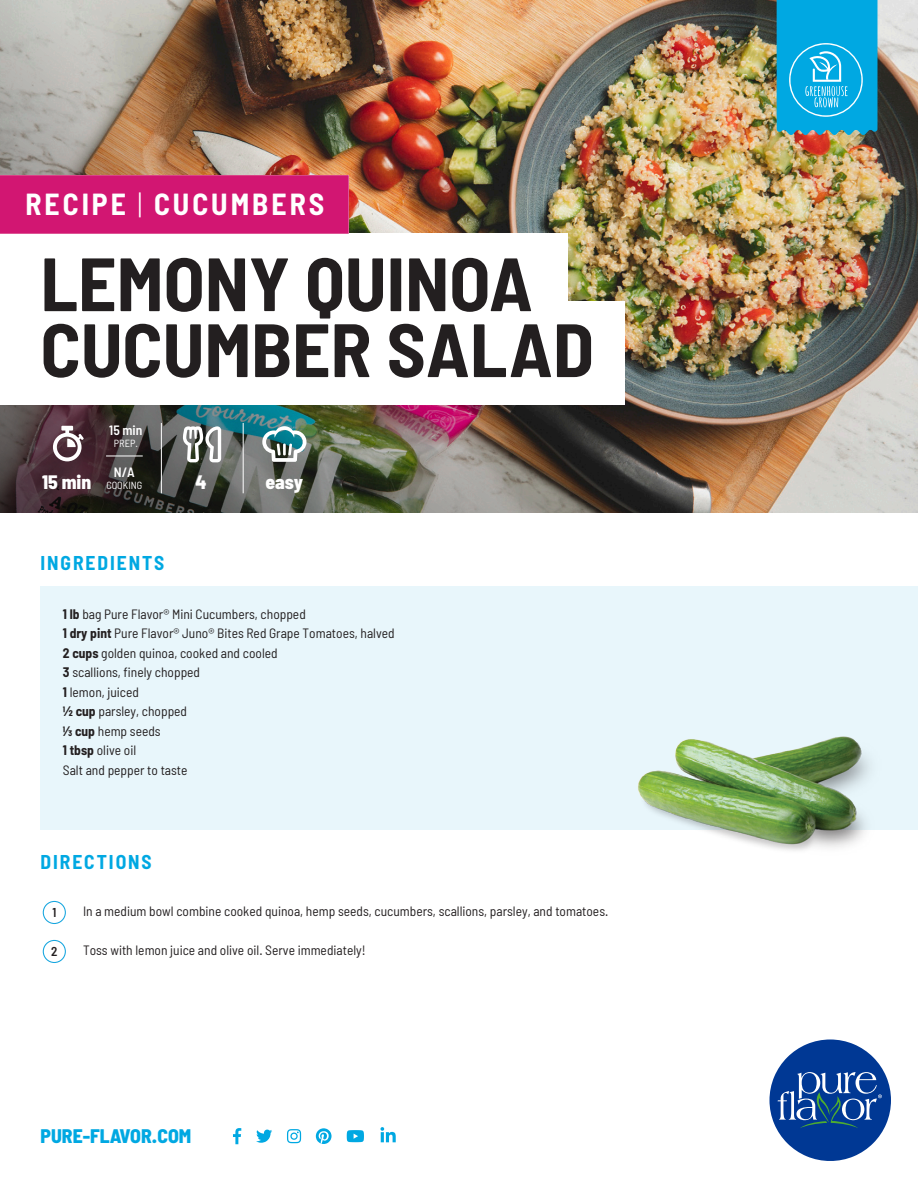
<style>
.page{position:relative;width:918px;height:1188px;background:#fff}
.page>*{position:absolute;margin:0;border:0;box-sizing:border-box;transform-origin:0 0}
.t1{font:700 semi-condensed 75.3px/65.8px "Barlow";color:#231f20}
.t2{font:700 semi-condensed 29.7px "Barlow";letter-spacing:.1em;color:#fff}
.t3{font:800 semi-condensed 19.65px "Barlow";color:#00a8e2}
.t4{font:700 semi-condensed 19.5px "Barlow";letter-spacing:.1em;color:#00a8e2}
.t5{font:800 semi-condensed 19.5px "Barlow";color:#fff}
.t6{font:semi-condensed 13.5px/19.5px "Barlow";color:#231f20}
.t7{font:600 semi-condensed 13.5px "Barlow";color:#fff}
.t8{font:600 semi-condensed 12.9px "Barlow";color:#231f20}
.t9{font:semi-condensed 10.35px "Barlow";color:#fff}
.s1{font-weight:300}
.s2{font-weight:700}
</style>
<div class="page">
<img style="left:0;top:0;width:918px;height:513px">
<div style="left:40px;top:587px;width:878px;height:243px;background:#e8f6fb"></div>
<svg style="left:183px;top:426px;width:38px;height:36px"></svg>
<svg style="left:262px;top:426px;width:45px;height:36px"></svg>
<svg style="left:53px;top:426px;width:31px;height:35px"></svg>
<hr style="left:161px;top:423px;width:1px;height:70px;background:#fff">
<hr style="left:243px;top:423px;width:1px;height:70px;background:#fff">
<hr style="left:106px;top:456px;width:37px;height:1px;background:#fff">
<div style="left:0;top:233px;width:567px;height:103px;background:#fff"></div>
<div style="left:0;top:302px;width:625px;height:103px;background:#fff"></div>
<svg style="left:770px;top:1040px;width:121px;height:121px"></svg>
<svg style="left:777px;top:0;width:100px;height:135px;background:#13ace1"></svg>
<svg style="left:233px;top:1128px;width:131px;height:16px"></svg>
<svg style="left:381px;top:1127px;width:15px;height:15px"></svg>
<div style="left:43px;top:901px;width:23px;height:23px;border:1px solid #17a6df;border-radius:50%"></div>
<div style="left:43px;top:940px;width:23px;height:23px;border:1px solid #17a6df;border-radius:50%"></div>
<div style="left:0;top:175px;width:348px;height:58px;background:#d21672"></div>
<img style="left:638px;top:736px;width:232px;height:115px">
<h2 class="t2" style="left:26px;top:186px;width:300px">RECIPE <span class="s1">|</span> CUCUMBERS</h2>
<h1 class="t1" style="left:40px;top:249px;width:555px">LEMONY QUINOA<br>CUCUMBER SALAD</h1>
<p class="t7" style="left:109px;top:422px;width:35px">15 min</p>
<p class="t9" style="left:114px;top:437px;width:25px">PREP.</p>
<p class="t7" style="left:114px;top:463px;width:22px">N/A</p>
<p class="t9" style="left:106px;top:479px;width:37px">COOKING</p>
<h3 class="t5" style="left:42px;top:470px;width:51px">15 min</h3>
<h3 class="t5" style="left:196px;top:470px;width:13px">4</h3>
<h3 class="t5" style="left:265px;top:470px;width:39px">easy</h3>
<h3 class="t4" style="left:40px;top:551px;width:125px">INGREDIENTS</h3>
<p class="t6" style="left:63px;top:604px;width:333px"><span class="s2">1 lb</span> bag Pure Flavor® Mini Cucumbers, chopped<br><span class="s2">1 dry pint</span> Pure Flavor® Juno® Bites Red Grape Tomatoes, halved<br><span class="s2">2 cups</span> golden quinoa, cooked and cooled<br><span class="s2">3</span> scallions, finely chopped<br><span class="s2">1</span> lemon, juiced<br><span class="s2">½ cup</span> parsley, chopped<br><span class="s2">1⁄3 cup</span> hemp seeds<br><span class="s2">1 tbsp</span> olive oil<br>Salt and pepper to taste</p>
<h3 class="t4" style="left:40px;top:849px;width:113px">DIRECTIONS</h3>
<p class="t8" style="left:52px;top:904px;width:5px">1</p>
<p class="t8" style="left:51px;top:943px;width:8px">2</p>
<p class="t6" style="left:83px;top:902px;width:527px">In a medium bowl combine cooked quinoa, hemp seeds, cucumbers, scallions, parsley, and tomatoes.</p>
<p class="t6" style="left:83px;top:941px;width:284px">Toss with lemon juice and olive oil. Serve immediately!</p>
<h3 class="t3" style="left:40px;top:1124px;width:152px">PURE-FLAVOR.COM</h3>
</div>
